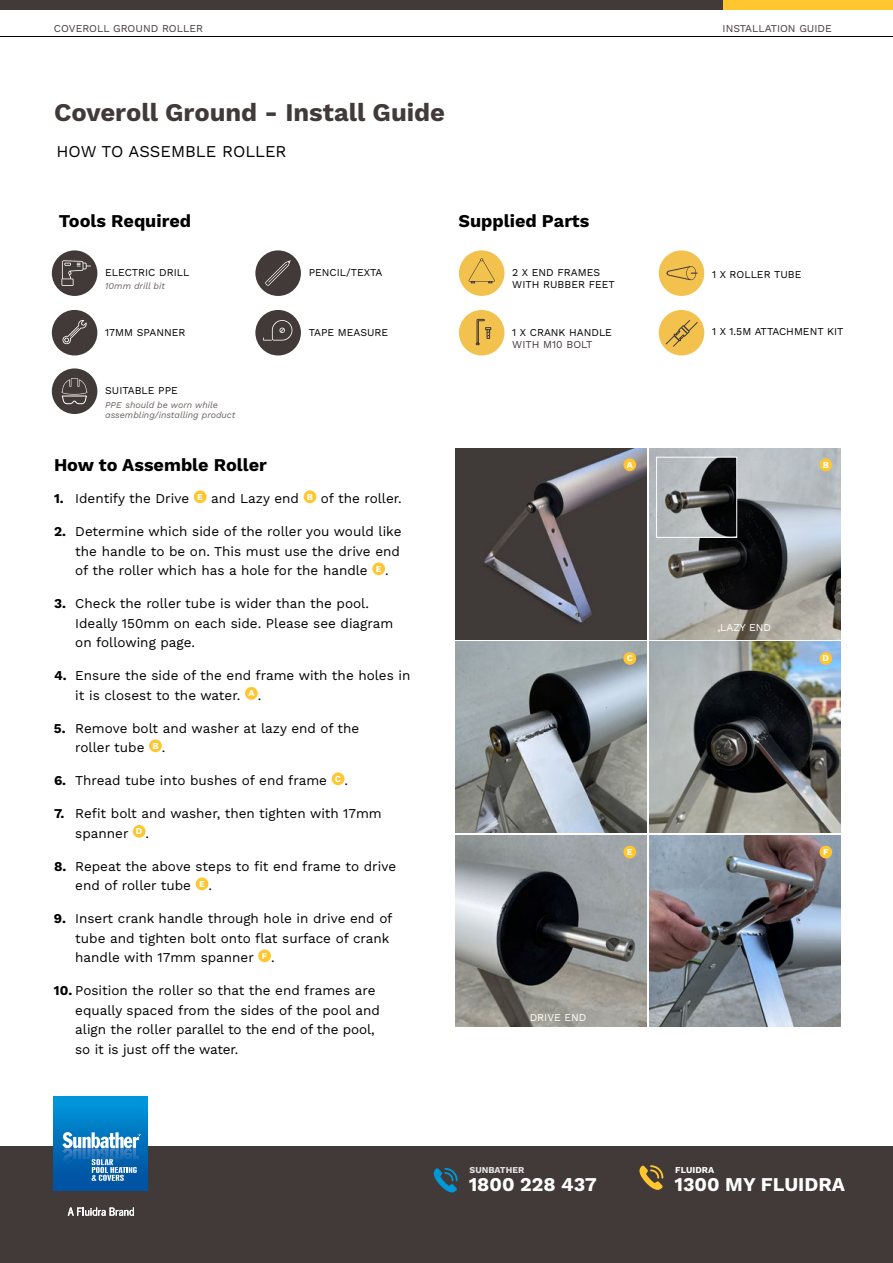
<style>
.page{position:relative;width:893px;height:1263px;background:#fff}
.page>*{position:absolute;margin:0;border:0;box-sizing:border-box;transform-origin:0 0}
.t1{font:700 25.5px "Work Sans";color:#413a39}
.t2{font:700 19.5px "Work Sans";color:#fff}
.t3{font:700 18px "Work Sans";color:#000}
.t4{font:16.5px "Work Sans";color:#000}
.t5{font:13.5px/19.5px "Work Sans";color:#000}
.t6{font:10.5px/12px "Work Sans";color:#000}
.t7{font:10.5px "Work Sans";color:#413a39}
.t8{font:10.5px "Work Sans";color:#fff}
.t9{font:italic 9px/10.5px "Work Sans";color:#6a6160}
.t10{font:9px "Work Sans";color:#fff}
.t11{font:9px "Work Sans";color:#e5e3e5}
</style>
<div class="page">
<svg style="left:0;top:0;width:893px;height:37px"></svg>
<div style="left:0;top:1146px;width:893px;height:117px;background:#413a39"></div>
<svg style="left:434px;top:1168px;width:24px;height:24px"></svg>
<svg style="left:639px;top:1165px;width:24px;height:25px"></svg>
<div style="left:54px;top:1096px;width:94px;height:94px;background:linear-gradient(to bottom,#0198db,#004c9c)"></div>
<svg style="left:62px;top:1132px;width:78px;height:49px;background:#4a8ec5"></svg>
<svg style="left:68px;top:1207px;width:66px;height:9px"></svg>
<div style="left:194px;top:490px;width:13px;height:13px;background:#ffc62f;border-radius:50%"></div>
<div style="left:304px;top:490px;width:12px;height:13px;background:#ffc62f;border-radius:50%"></div>
<div style="left:372px;top:562px;width:13px;height:13px;background:#ffc62f;border-radius:50%"></div>
<div style="left:245px;top:687px;width:13px;height:13px;background:#ffc62f;border-radius:50%"></div>
<div style="left:149px;top:739px;width:13px;height:13px;background:#ffc62f;border-radius:50%"></div>
<div style="left:332px;top:772px;width:12px;height:13px;background:#ffc62f;border-radius:50%"></div>
<div style="left:133px;top:825px;width:13px;height:13px;background:#ffc62f;border-radius:50%"></div>
<div style="left:196px;top:877px;width:12px;height:13px;background:#ffc62f;border-radius:50%"></div>
<div style="left:258px;top:949px;width:13px;height:13px;background:#ffc62f;border-radius:50%"></div>
<img style="left:649px;top:448px;width:191px;height:191px">
<img style="left:658px;top:459px;width:77px;height:76px">
<div style="left:656px;top:457px;width:81px;height:80px;border:1px solid #fff"></div>
<img style="left:456px;top:448px;width:191px;height:191px">
<img style="left:456px;top:642px;width:191px;height:191px">
<img style="left:456px;top:835px;width:191px;height:191px">
<img style="left:649px;top:642px;width:191px;height:191px">
<img style="left:649px;top:835px;width:191px;height:191px">
<div style="left:623px;top:458px;width:13px;height:13px;background:#ffc62f;border-radius:50%"></div>
<div style="left:623px;top:652px;width:13px;height:13px;background:#ffc62f;border-radius:50%"></div>
<div style="left:623px;top:846px;width:13px;height:12px;background:#ffc62f;border-radius:50%"></div>
<div style="left:819px;top:458px;width:13px;height:13px;background:#ffc62f;border-radius:50%"></div>
<div style="left:819px;top:652px;width:13px;height:13px;background:#ffc62f;border-radius:50%"></div>
<div style="left:819px;top:846px;width:13px;height:12px;background:#ffc62f;border-radius:50%"></div>
<div style="left:52px;top:310px;width:45px;height:45px;background:#413a39;border-radius:50%"></div>
<svg style="left:62px;top:320px;width:25px;height:24px"></svg>
<svg style="left:70px;top:328px;width:9px;height:9px"></svg>
<div style="left:459px;top:310px;width:45px;height:45px;background:#f2c14e;border-radius:50%"></div>
<svg style="left:476px;top:319px;width:15px;height:26px"></svg>
<div style="left:52px;top:250px;width:45px;height:46px;background:#413a39;border-radius:50%"></div>
<svg style="left:61px;top:260px;width:30px;height:26px"></svg>
<div style="left:459px;top:250px;width:45px;height:46px;background:#f2c14e;border-radius:50%"></div>
<svg style="left:468px;top:258px;width:27px;height:25px"></svg>
<div style="left:659px;top:250px;width:45px;height:46px;background:#f2c14e;border-radius:50%"></div>
<svg style="left:667px;top:266px;width:30px;height:14px"></svg>
<div style="left:255px;top:250px;width:46px;height:46px;background:#413a39;border-radius:50%"></div>
<svg style="left:265px;top:260px;width:26px;height:26px"></svg>
<div style="left:255px;top:310px;width:46px;height:45px;background:#413a39;border-radius:50%"></div>
<svg style="left:263px;top:320px;width:29px;height:21px"></svg>
<div style="left:52px;top:368px;width:45px;height:46px;background:#413a39;border-radius:50%"></div>
<svg style="left:61px;top:378px;width:26px;height:26px"></svg>
<div style="left:659px;top:310px;width:45px;height:45px;background:#f2c14e;border-radius:50%"></div>
<svg style="left:665px;top:320px;width:33px;height:27px"></svg>
<p class="t7" style="left:54px;top:22px;width:151px">COVEROLL GROUND ROLLER</p>
<p class="t7" style="left:723px;top:22px;width:111px">INSTALLATION GUIDE</p>
<h1 class="t1" style="left:54px;top:97px;width:393px">Coveroll Ground - Install Guide</h1>
<p class="t4" style="left:56px;top:139px;width:232px">HOW TO ASSEMBLE ROLLER</p>
<h3 class="t3" style="left:59px;top:210px;width:134px">Tools Required</h3>
<h3 class="t3" style="left:459px;top:210px;width:132px">Supplied Parts</h3>
<p class="t6" style="left:105px;top:266px;width:86px">ELECTRIC DRILL</p>
<p class="t9" style="left:105px;top:280px;width:61px">10mm drill bit</p>
<p class="t6" style="left:105px;top:326px;width:82px">17MM SPANNER</p>
<p class="t6" style="left:105px;top:384px;width:74px">SUITABLE PPE</p>
<p class="t9" style="left:105px;top:399px;width:132px">PPE should be worn while assembling/installing product</p>
<p class="t6" style="left:309px;top:266px;width:75px">PENCIL/TEXTA</p>
<p class="t6" style="left:512px;top:266px;width:104px">2 X END FRAMES<br>WITH RUBBER FEET</p>
<p class="t6" style="left:712px;top:268px;width:91px">1 X ROLLER TUBE</p>
<p class="t6" style="left:309px;top:326px;width:81px">TAPE MEASURE</p>
<p class="t6" style="left:512px;top:326px;width:101px">1 X CRANK HANDLE</p>
<p class="t7" style="left:512px;top:336px;width:82px">WITH M10 BOLT</p>
<p class="t6" style="left:712px;top:325px;width:133px">1 X 1.5M ATTACHMENT KIT</p>
<h3 class="t3" style="left:54px;top:454px;width:214px">How to Assemble Roller</h3>
<p class="t5" style="left:54px;top:488px;width:349px">1. Identify the Drive <sup>E</sup> and Lazy end <sup>B</sup> of the roller.</p>
<p class="t5" style="left:75px;top:521px;width:328px;text-align:justify;text-indent:-21px">2. Determine which side of the roller you would like the handle to be on. This must use the drive end of the roller which has a hole for the handle <sup>E</sup> .</p>
<p class="t5" style="left:75px;top:593px;width:319px;text-indent:-21px">3. Check the roller tube is wider than the pool.<br>Ideally 150mm on each side. Please see diagram on following page.</p>
<p class="t5" style="left:75px;top:665px;width:337px;text-indent:-21px">4. Ensure the side of the end frame with the holes in it is closest to the water. <sup>A</sup> .</p>
<p class="t5" style="left:75px;top:718px;width:286px;text-indent:-21px">5. Remove bolt and washer at lazy end of the roller tube <sup>B</sup> .</p>
<p class="t5" style="left:54px;top:770px;width:296px">6. Thread tube into bushes of end frame <sup>C</sup> .</p>
<p class="t5" style="left:75px;top:803px;width:308px;text-indent:-21px">7. Refit bolt and washer, then tighten with 17mm spanner <sup>D</sup> .</p>
<p class="t5" style="left:75px;top:856px;width:322px;text-indent:-21px">8. Repeat the above steps to fit end frame to drive end of roller tube <sup>E</sup> .</p>
<p class="t5" style="left:75px;top:908px;width:319px;text-indent:-21px">9. Insert crank handle through hole in drive end of tube and tighten bolt onto flat surface of crank handle with 17mm spanner <sup>F</sup> .</p>
<p class="t5" style="left:75px;top:980px;width:306px;text-indent:-21px">10. Position the roller so that the end frames are equally spaced from the sides of the pool and align the roller parallel to the end of the pool, so it is just off the water.</p>
<p class="t10" style="left:627px;top:458px;width:8px">A</p>
<p class="t10" style="left:627px;top:651px;width:8px">C</p>
<p class="t10" style="left:823px;top:458px;width:8px">B</p>
<p class="t8" style="left:720px;top:620px;width:53px">LAZY END</p>
<p class="t10" style="left:822px;top:651px;width:8px">D</p>
<p class="t10" style="left:627px;top:845px;width:7px">E</p>
<p class="t8" style="left:530px;top:1009px;width:58px">DRIVE END</p>
<p class="t11" style="left:470px;top:1163px;width:56px">SUNBATHER</p>
<p class="t10" style="left:675px;top:1163px;width:40px">FLUIDRA</p>
<p class="t10" style="left:823px;top:845px;width:7px">F</p>
<h2 class="t2" style="left:469px;top:1173px;width:130px">1800 228 437</h2>
<h2 class="t2" style="left:674px;top:1173px;width:172px">1300 MY FLUIDRA</h2>
</div>
